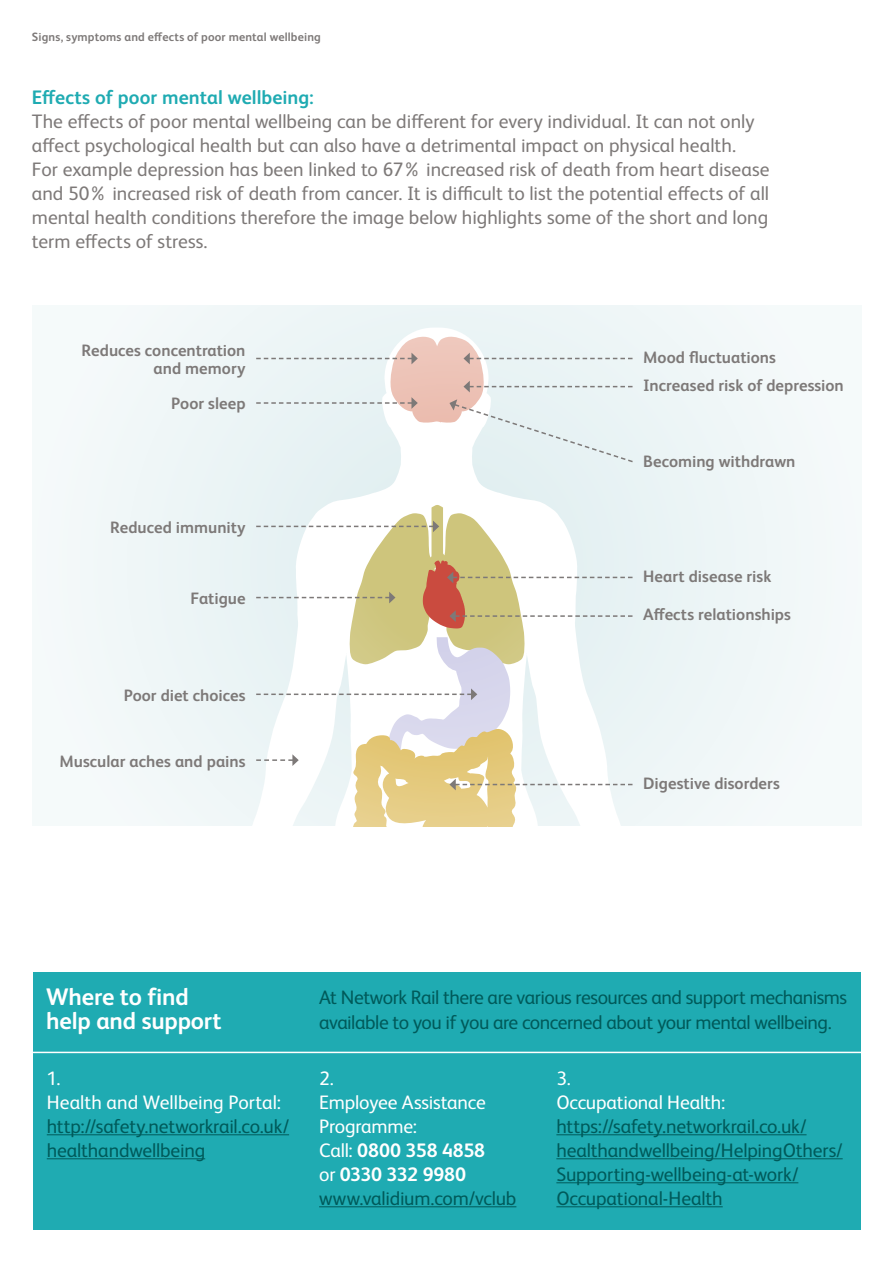
<style>
.page{position:relative;width:893px;height:1263px;background:#fff}
.page>*{position:absolute;margin:0;border:0;box-sizing:border-box;transform-origin:0 0}
.t1{font:700 24px/24px "Network Rail Sans";letter-spacing:-.01em;color:#fff}
.t2{font:19.5px/24px "Network Rail Sans";color:#7d7978}
.t3{font:19.5px/24px "Network Rail Sans";letter-spacing:-.015em;color:#005a5a}
.t4{font:19.5px/24px "Network Rail Sans";letter-spacing:-.01em;color:#fff}
.t5{font:700 19.5px "Network Rail Sans";color:#1fabb2}
.t6{font:700 16.5px/18px "Network Rail Sans";color:#7d7978;text-align:right}
.t7{font:700 12px "Network Rail Sans";letter-spacing:.015em;color:#7d7978}
.s1{font-weight:700}
.s2{color:#005a5a}
</style>
<div class="page">
<div style="left:32px;top:305px;width:829px;height:521px;background:#f1f7f8"></div>
<svg style="left:253px;top:328px;width:380px;height:498px;fill:#e8f2f4"></svg>
<svg style="left:256px;top:335px;width:377px;height:128px"></svg>
<svg style="left:256px;top:505px;width:376px;height:321px"></svg>
<div style="left:33px;top:972px;width:827px;height:258px;background:#1fabb2"></div>
<hr style="left:47px;top:1134px;width:242px;height:1px;background:#005a5a">
<hr style="left:47px;top:1158px;width:158px;height:1px;background:#005a5a">
<hr style="left:319px;top:1206px;width:197px;height:1px;background:#005a5a">
<hr style="left:556px;top:1134px;width:250px;height:1px;background:#005a5a">
<hr style="left:556px;top:1158px;width:287px;height:1px;background:#005a5a">
<hr style="left:556px;top:1182px;width:242px;height:1px;background:#005a5a">
<hr style="left:556px;top:1206px;width:167px;height:1px;background:#005a5a">
<hr style="left:28px;top:1052px;width:843px;height:1px;background:#fff">
<p class="t7" style="left:32px;top:29px;width:291px">Signs, symptoms and effects of poor mental wellbeing</p>
<p class="t5" style="left:32px;top:84px;width:283px">Effects of poor mental wellbeing:</p>
<p class="t2" style="left:32px;top:109px;width:739px">The effects of poor mental wellbeing can be different for every individual. It can not only affect psychological health but can also have a detrimental impact on physical health.<br>For example depression has been linked to 67% increased risk of death from heart disease and 50% increased risk of death from cancer. It is difficult to list the potential effects of all mental health conditions therefore the image below highlights some of the short and long term effects of stress.</p>
<p class="t6" style="left:82px;top:340px;width:165px">Reduces concentration and memory</p>
<p class="t6" style="left:643px;top:342px;width:202px;line-height:28px;text-align:left">Mood fluctuations<br>Increased risk of depression</p>
<p class="t6" style="left:171px;top:394px;width:76px">Poor sleep</p>
<p class="t6" style="left:110px;top:517px;width:137px">Reduced immunity</p>
<p class="t6" style="left:191px;top:589px;width:57px">Fatigue</p>
<p class="t6" style="left:124px;top:685px;width:123px">Poor diet choices</p>
<p class="t6" style="left:59px;top:751px;width:188px">Muscular aches and pains</p>
<p class="t6" style="left:643px;top:452px;width:154px">Becoming withdrawn</p>
<p class="t6" style="left:643px;top:566px;width:130px">Heart disease risk</p>
<p class="t6" style="left:643px;top:605px;width:149px">Affects relationships</p>
<p class="t6" style="left:643px;top:773px;width:138px">Digestive disorders</p>
<p class="t1" style="left:46px;top:984px;width:177px">Where to find help and support</p>
<p class="t4" style="left:47px;top:1065px;width:236px">1.<br>Health and Wellbeing Portal:</p>
<p class="t3" style="left:47px;top:1113px;width:244px">http://safety.networkrail.co.uk/ healthandwellbeing</p>
<p class="t3" style="left:319px;top:983px;width:530px;line-height:25.5px">At Network Rail there are various resources and support mechanisms available to you if you are concerned about your mental wellbeing.</p>
<p class="t4" style="left:319px;top:1065px;width:199px">2.<br>Employee Assistance<br>Programme:<br>Call: <span class="s1">0800 358 4858<br></span>or <span class="s1">0330 332 9980 </span><span class="s2">www.validium.com/vclub</span></p>
<p class="t4" style="left:556px;top:1065px;width:170px">3.<br>Occupational Health:</p>
<p class="t3" style="left:556px;top:1113px;width:288px">https://safety.networkrail.co.uk/ healthandwellbeing/HelpingOthers/ Supporting-wellbeing-at-work/ Occupational-Health</p>
</div>
